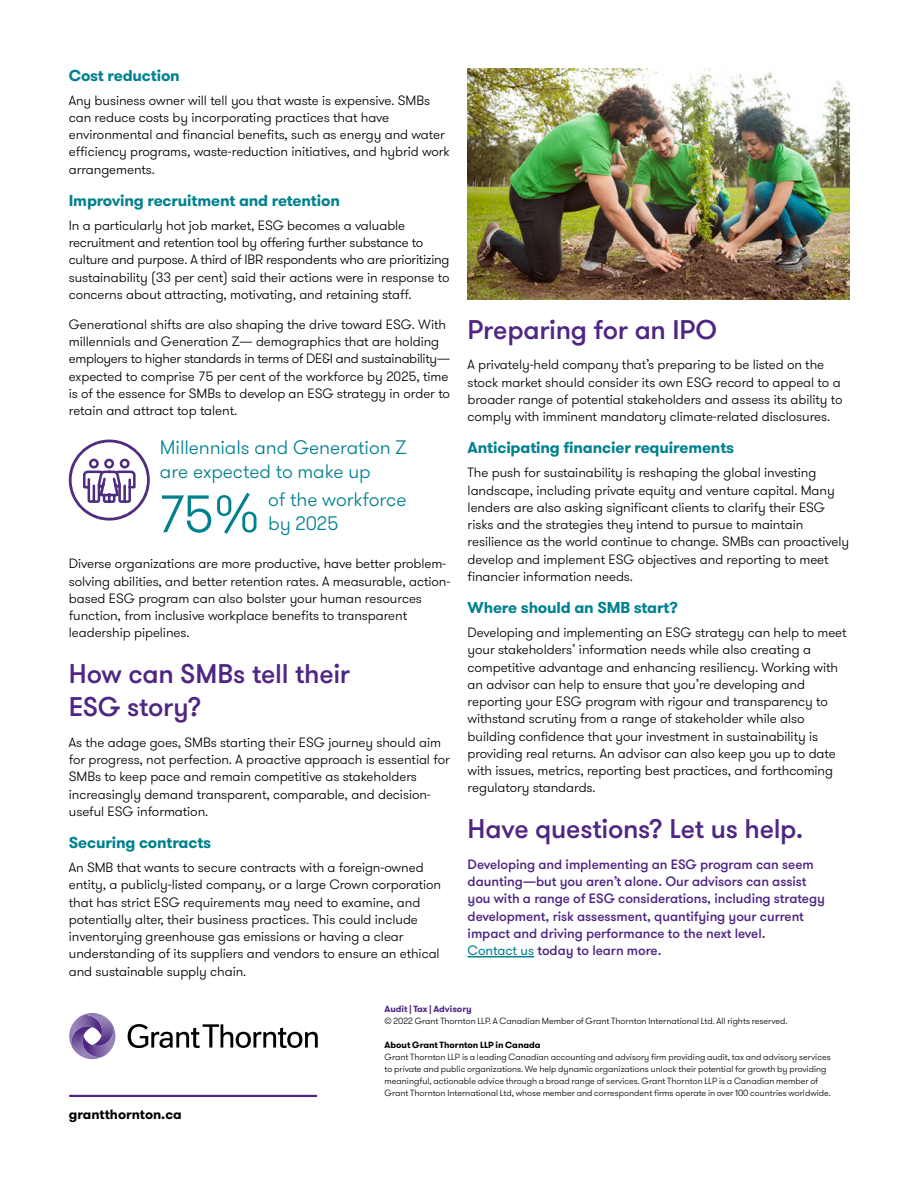
<style>
.page{position:relative;width:918px;height:1188px;background:#fff}
.page>*{position:absolute;margin:0;border:0;box-sizing:border-box;transform-origin:0 0}
.Pull_number{font:300 52.5px "GT Walsheim Pro";color:#00818f}
.Subheading1_18_pt{font:500 27px/33px "GT Walsheim Pro";letter-spacing:-.01em;color:#4f2683}
.Pull_stat_copy_no_sp{font:300 19.5px/24px "GT Walsheim Pro";letter-spacing:-.005em;color:#00818f}
.Pull_stat_copy{font:300 19.5px/24px "GT Walsheim Pro";letter-spacing:-.005em;color:#00818f}
.Subheading2_Bold_10p{font:700 15.75px "GT Walsheim Pro";letter-spacing:-.01em;color:#00818f}
.Body_Text{font:300 13.5px/17.2px "GT Walsheim Pro";letter-spacing:-.005em;color:#000}
.Body_Text-2{font:500 13.5px/17.2px "GT Walsheim Pro";letter-spacing:-.005em;color:#4f2683}
.t1{font:700 13.5px "GT Walsheim Pro";color:#000}
.t2{font:300 9px/12px "GT Walsheim Pro";color:#000}
.t3{font:700 9px "GT Walsheim Pro";color:#000}
.t4{font:700 9px "GT Walsheim Pro";color:#4f2683}
.s1{font-weight:400;color:#00818f}
</style>
<div class="page">
<hr style="left:70px;top:1095px;width:246px;height:2px;background:#4f2683">
<svg style="left:128px;top:1024px;width:190px;height:24px"></svg>
<svg style="left:69px;top:1013px;width:47px;height:47px"></svg>
<svg style="left:69px;top:440px;width:81px;height:81px"></svg>
<img style="left:468px;top:69px;width:381px;height:230px">
<hr style="left:468px;top:956px;width:66px;height:1px;background:#00818f">
<h3 class="Subheading2_Bold_10p" style="left:69px;top:65px;width:113px">Cost reduction</h3>
<p class="Body_Text" style="left:69px;top:92px;width:382px">Any business owner will tell you that waste is expensive. SMBs can reduce costs by incorporating practices that have environmental and financial benefits, such as energy and water efficiency programs, waste-reduction initiatives, and hybrid work arrangements.</p>
<h3 class="Subheading2_Bold_10p" style="left:69px;top:190px;width:273px">Improving recruitment and retention</h3>
<p class="Body_Text" style="left:69px;top:217px;width:382px">In a particularly hot job market, ESG becomes a valuable recruitment and retention tool by offering further substance to culture and purpose. A third of IBR respondents who are prioritizing sustainability (33 per cent) said their actions were in response to concerns about attracting, motivating, and retaining staff.</p>
<p class="Body_Text" style="left:69px;top:316px;width:383px">Generational shifts are also shaping the drive toward ESG. With millennials and Generation Z— demographics that are holding employers to higher standards in terms of DE&amp;I and sustainability— expected to comprise 75 per cent of the workforce by 2025, time is of the essence for SMBs to develop an ESG strategy in order to retain and attract top talent.</p>
<p class="Pull_stat_copy_no_sp" style="left:160px;top:436px;width:248px">Millennials and Generation Z are expected to make up</p>
<p class="Pull_number" style="left:160px;top:481px;width:102px">75%</p>
<p class="Pull_stat_copy" style="left:268px;top:488px;width:140px">of the workforce by 2025</p>
<p class="Body_Text" style="left:69px;top:555px;width:383px">Diverse organizations are more productive, have better problem&shy;solving abilities, and better retention rates. A measurable, action&shy;based ESG program can also bolster your human resources function, from inclusive workplace benefits to transparent leadership pipelines.</p>
<h2 class="Subheading1_18_pt" style="left:69px;top:658px;width:283px">How can SMBs tell their<br>ESG story?</h2>
<p class="Body_Text" style="left:69px;top:734px;width:382px">As the adage goes, SMBs starting their ESG journey should aim for progress, not perfection. A proactive approach is essential for SMBs to keep pace and remain competitive as stakeholders increasingly demand transparent, comparable, and decision&shy;useful ESG information.</p>
<h3 class="Subheading2_Bold_10p" style="left:69px;top:832px;width:144px">Securing contracts</h3>
<p class="Body_Text" style="left:69px;top:859px;width:374px">An SMB that wants to secure contracts with a foreign-owned entity, a publicly-listed company, or a large Crown corporation that has strict ESG requirements may need to examine, and potentially alter, their business practices. This could include inventorying greenhouse gas emissions or having a clear understanding of its suppliers and vendors to ensure an ethical and sustainable supply chain.</p>
<h2 class="Subheading1_18_pt" style="left:468px;top:313px;width:251px">Preparing for an IPO</h2>
<p class="Body_Text" style="left:468px;top:356px;width:376px">A privately-held company that’s preparing to be listed on the stock market should consider its own ESG record to appeal to a broader range of potential stakeholders and assess its ability to comply with imminent mandatory climate-related disclosures.</p>
<h3 class="Subheading2_Bold_10p" style="left:468px;top:438px;width:268px">Anticipating financier requirements</h3>
<p class="Body_Text" style="left:468px;top:464px;width:383px">The push for sustainability is reshaping the global investing landscape, including private equity and venture capital. Many lenders are also asking significant clients to clarify their ESG risks and the strategies they intend to pursue to maintain resilience as the world continue to change. SMBs can proactively develop and implement ESG objectives and reporting to meet financier information needs.</p>
<h3 class="Subheading2_Bold_10p" style="left:468px;top:597px;width:212px">Where should an SMB start?</h3>
<p class="Body_Text" style="left:468px;top:624px;width:380px">Developing and implementing an ESG strategy can help to meet your stakeholders’ information needs while also creating a competitive advantage and enhancing resiliency. Working with an advisor can help to ensure that you’re developing and reporting your ESG program with rigour and transparency to withstand scrutiny from a range of stakeholder while also building confidence that your investment in sustainability is providing real returns. An advisor can also keep you up to date with issues, metrics, reporting best practices, and forthcoming regulatory standards.</p>
<h2 class="Subheading1_18_pt" style="left:468px;top:813px;width:337px">Have questions? Let us help.</h2>
<p class="Body_Text-2" style="left:468px;top:856px;width:359px">Developing and implementing an ESG program can seem daunting—but you aren’t alone. Our advisors can assist you with a range of ESG considerations, including strategy development, risk assessment, quantifying your current impact and driving performance to the next level.<br><span class="s1">Contact us</span> today to learn more.</p>
<p class="t1" style="left:69px;top:1106px;width:114px">grantthornton.ca</p>
<p class="t4" style="left:385px;top:1003px;width:89px">Audit | Tax | Advisory</p>
<p class="t2" style="left:385px;top:1015px;width:404px">© 2022 Grant Thornton LLP. A Canadian Member of Grant Thornton International Ltd. All rights reserved.</p>
<p class="t3" style="left:385px;top:1039px;width:158px">About Grant Thornton LLP in Canada</p>
<p class="t2" style="left:385px;top:1051px;width:448px">Grant Thornton LLP is a leading Canadian accounting and advisory firm providing audit, tax and advisory services to private and public organizations. We help dynamic organizations unlock their potential for growth by providing meaningful, actionable advice through a broad range of services. Grant Thornton LLP is a Canadian member of Grant Thornton International Ltd, whose member and correspondent firms operate in over 100 countries worldwide.</p>
</div>
